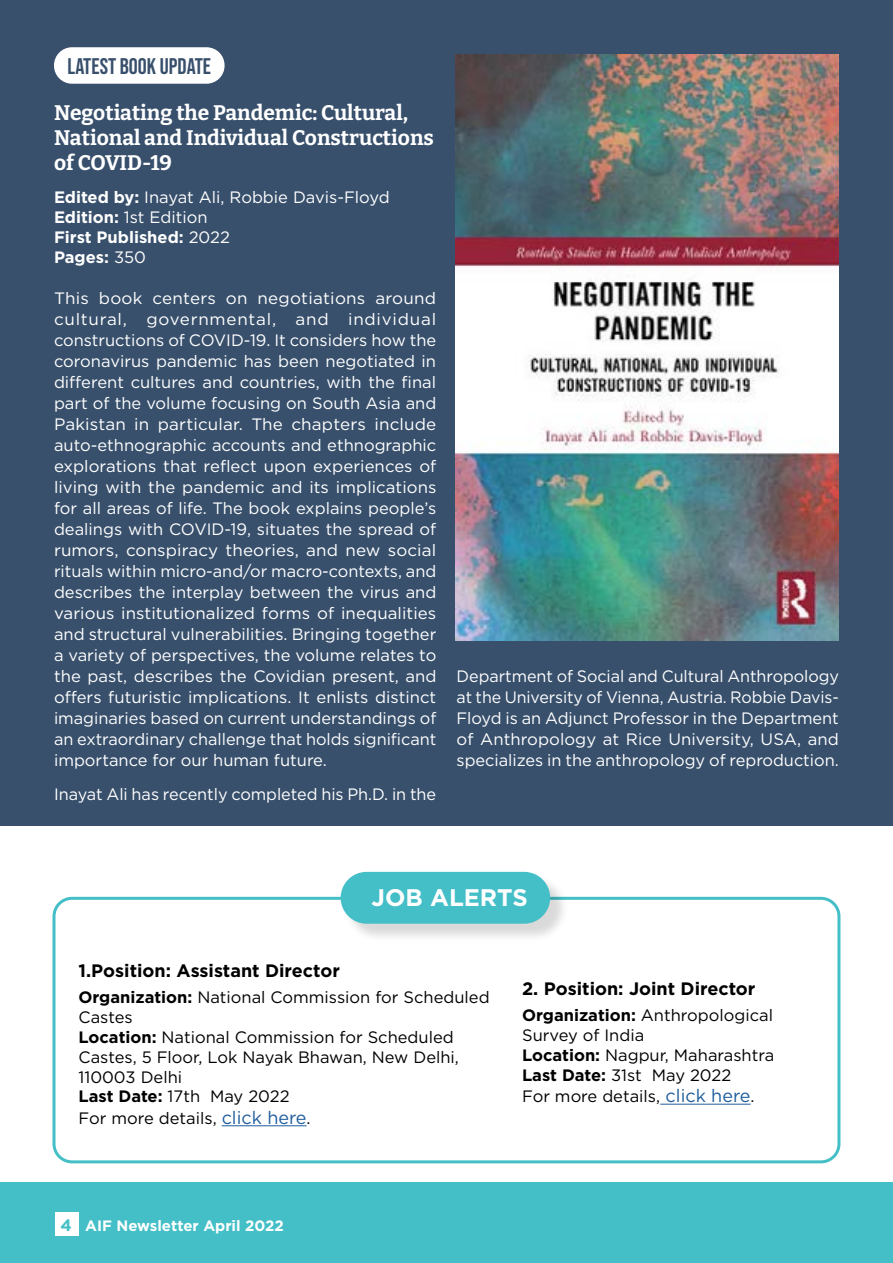
<style>
.page{position:relative;width:893px;height:1263px;background:#fff}
.page>*{position:absolute;margin:0;border:0;box-sizing:border-box;transform-origin:0 0}
.t1{font:700 24px "Gotham";color:#fff}
.t2{font:22.5px "Bebas Neue";color:#38506c}
.t3{font:700 21px/25.2px "Bitter";color:#fff}
.t4{font:700 18px "Gotham";color:#000}
.t5{font:16.5px/21px "Gotham";color:#fff;text-align:justify}
.t6{font:16.5px/19.8px "Gotham";color:#000}
.t7{font:700 15px "Gotham";color:#fff}
.s1{font-weight:700}
.s2{font-size:18px;color:#215e9e}
.s3{font-size:16.5px;color:#44bfc7}
</style>
<div class="page">
<div style="left:52px;top:897px;width:788px;height:266px;border:3px solid #44bfc7;border-radius:18px"></div>
<div style="left:343px;top:874px;width:225px;height:68px;background:#000;opacity:.15"></div>
<div style="left:341px;top:872px;width:209px;height:52px;background:#44bfc7;border-radius:26px"></div>
<div style="left:0;top:0;width:893px;height:825px;background:#38506c"></div>
<div style="left:0;top:1182px;width:893px;height:81px;background:#44bfc7"></div>
<div style="left:56px;top:1212px;width:23px;height:24px;background:#fff"></div>
<div style="left:54px;top:47px;width:171px;height:37px;background:#fff;border-radius:18px"></div>
<img style="left:455px;top:54px;width:384px;height:586px">
<hr style="left:222px;top:1125px;width:85px;height:1px;background:#215e9e">
<hr style="left:660px;top:1104px;width:91px;height:1px;background:#215e9e">
<h2 class="t2" style="left:68px;top:54px;width:145px">LATEST BOOK UPDATE</h2>
<p class="t3" style="left:54px;top:99px;width:381px">Negotiating the Pandemic: Cultural,<br>National and Individual Constructions of COVID-19</p>
<p class="t5" style="left:54px;top:187px;width:337px;line-height:19.8px;text-align:left"><span class="s1">Edited by:</span> Inayat Ali, Robbie Davis-Floyd<br><span class="s1">Edition:</span> 1st Edition<br><span class="s1">First Published:</span> 2022<br><span class="s1">Pages:</span> 350</p>
<p class="t5" style="left:54px;top:287px;width:384px">This book centers on negotiations around cultural, governmental, and individual constructions of COVID-19. It considers how the coronavirus pandemic has been negotiated in different cultures and countries, with the final part of the volume focusing on South Asia and Pakistan in particular. The chapters include auto-ethnographic accounts and ethnographic explorations that reflect upon experiences of living with the pandemic and its implications for all areas of life. The book explains people’s dealings with COVID-19, situates the spread of rumors, conspiracy theories, and new social rituals within micro-and/or macro-contexts, and describes the interplay between the virus and various institutionalized forms of inequalities and structural vulnerabilities. Bringing together a variety of perspectives, the volume relates to the past, describes the Covidian present, and offers futuristic implications. It enlists distinct imaginaries based on current understandings of an extraordinary challenge that holds significant importance for our human future.</p>
<p class="t5" style="left:54px;top:783px;width:384px">Inayat Ali has recently completed his Ph.D. in the</p>
<p class="t5" style="left:457px;top:665px;width:384px">Department of Social and Cultural Anthropology at the University of Vienna, Austria. Robbie Davis-Floyd is an Adjunct Professor in the Department of Anthropology at Rice University, USA, and specializes in the anthropology of reproduction.</p>
<h1 class="t1" style="left:372px;top:881px;width:158px">JOB ALERTS</h1>
<p class="t4" style="left:79px;top:958px;width:263px">1.Position: Assistant Director</p>
<p class="t6" style="left:79px;top:987px;width:413px"><span class="s1">Organization:</span> National Commission for Scheduled<br>Castes<br><span class="s1">Location:</span> National Commission for Scheduled<br>Castes, 5 Floor, Lok Nayak Bhawan, New Delhi,<br>110003 Delhi<br><span class="s1">Last Date:</span> 17th May 2022</p>
<p class="t6" style="left:79px;top:1108px;width:234px">For more details, <span class="s2">click here</span>.</p>
<p class="t4" style="left:522px;top:976px;width:235px">2. Position: Joint Director</p>
<p class="t6" style="left:522px;top:1005px;width:254px"><span class="s1">Organization:</span> Anthropological<br>Survey of India<br><span class="s1">Location:</span> Nagpur, Maharashtra<br><span class="s1">Last Date:</span> 31st May 2022</p>
<p class="t6" style="left:522px;top:1086px;width:234px">For more details, <span class="s2">click here</span>.</p>
<p class="t7" style="left:60px;top:1215px;width:225px"><span class="s3">4</span> AIF Newsletter April 2022</p>
</div>
